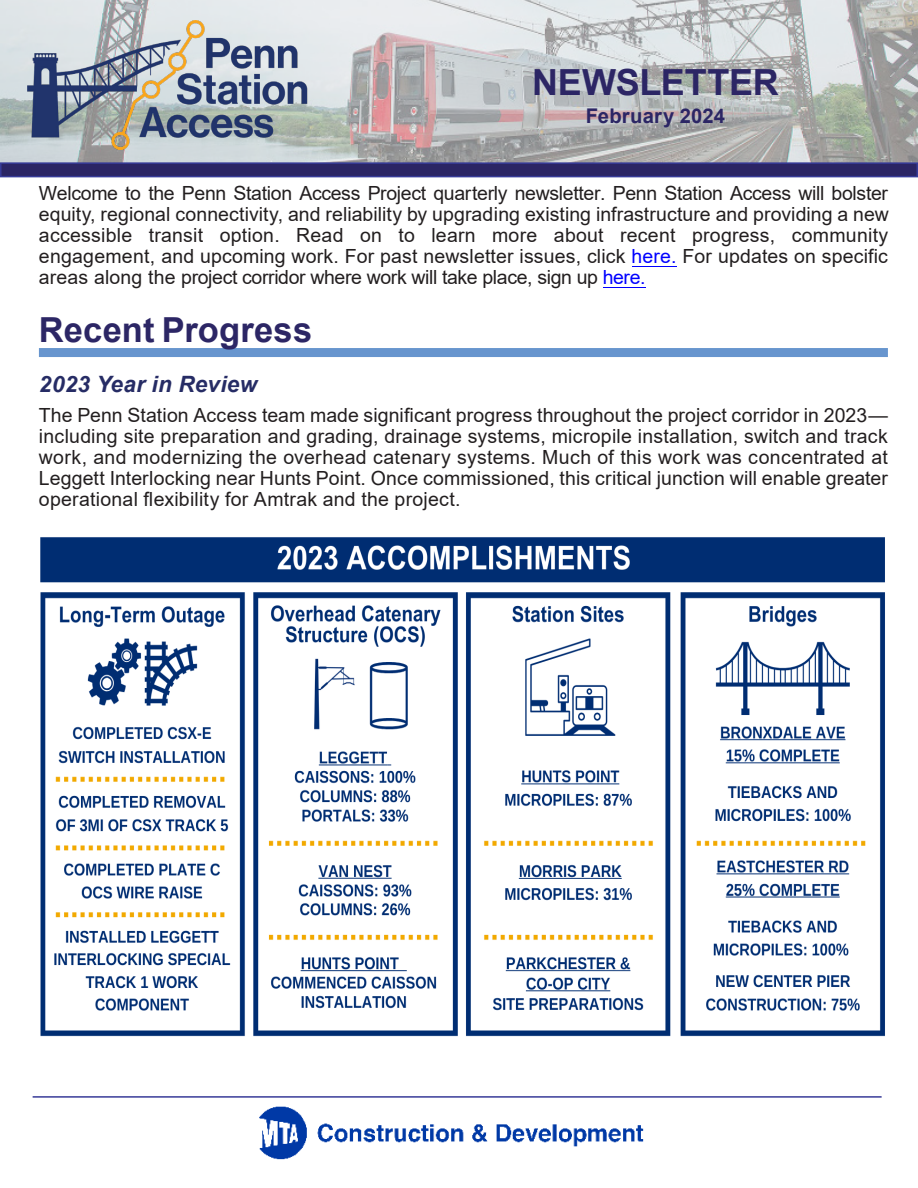
<style>
.page{position:relative;width:918px;height:1188px;background:#fff}
.page>*{position:absolute;margin:0;border:0;box-sizing:border-box;transform-origin:0 0}
.ESCR_Bulletin___Header-1___Pressio{font:700 36px "Arial";letter-spacing:-.005em;color:#2c2665}
.ESCR_Bulletin___Body_Text_Intro{font:700 34.5px "Arial";letter-spacing:.005em;color:#2c2665}
.ESCR_Bulletin___Body_Text_Intro-2{font:italic 700 22.5px "Arial";letter-spacing:.015em;color:#262c65}
.ESCR_Bulletin___Body_Text____MASTER{font:700 20.25px "Arial";letter-spacing:.01em;color:#2c2665}
.ESCR_Bulletin___Body_Text_Intro-3{font:19.5px/21px "Arial";color:#231f20;text-align:justify}
.s1{color:#00f}
</style>
<div class="page">
<img style="left:0;top:0;width:918px;height:162px">
<hr style="left:33px;top:1096px;width:849px;height:2px;background:#373b98">
<img style="left:260px;top:1106px;width:384px;height:54px">
<img style="left:27px;top:20px;width:281px;height:130px">
<div style="left:1px;top:163px;width:916px;height:14px;background:#2b2564"></div>
<div style="left:0;top:162px;width:918px;height:15px;border:2px solid #373b98"></div>
<div style="left:39px;top:348px;width:849px;height:9px;background:#6795ce"></div>
<img style="left:40px;top:537px;width:845px;height:500px">
<hr style="left:632px;top:266px;width:44px;height:1px;background:#00f">
<hr style="left:603px;top:287px;width:42px;height:1px;background:#00f">
<p class="ESCR_Bulletin___Header-1___Pressio" style="left:532px;top:56px;width:248px">NEWSLETTER</p>
<p class="ESCR_Bulletin___Body_Text____MASTER" style="left:586px;top:102px;width:141px">February 2024</p>
<p class="ESCR_Bulletin___Body_Text_Intro-3" style="left:39px;top:182px;width:852px">Welcome to the Penn Station Access Project quarterly newsletter. Penn Station Access will bolster equity, regional connectivity, and reliability by upgrading existing infrastructure and providing a new accessible transit option. Read on to learn more about recent progress, community engagement, and upcoming work. For past newsletter issues, click <span class="s1">here.</span> For updates on specific areas along the project corridor where work will take place, sign up <span class="s1">here.</span></p>
<p class="ESCR_Bulletin___Body_Text_Intro" style="left:39px;top:306px;width:275px">Recent Progress</p>
<p class="ESCR_Bulletin___Body_Text_Intro-2" style="left:39px;top:369px;width:220px">2023 Year in Review</p>
<p class="ESCR_Bulletin___Body_Text_Intro-3" style="left:39px;top:404px;width:851px">The Penn Station Access team made significant progress throughout the project corridor in 2023— including site preparation and grading, drainage systems, micropile installation, switch and track work, and modernizing the overhead catenary systems. Much of this work was concentrated at Leggett Interlocking near Hunts Point. Once commissioned, this critical junction will enable greater operational flexibility for Amtrak and the project.</p>
</div>
